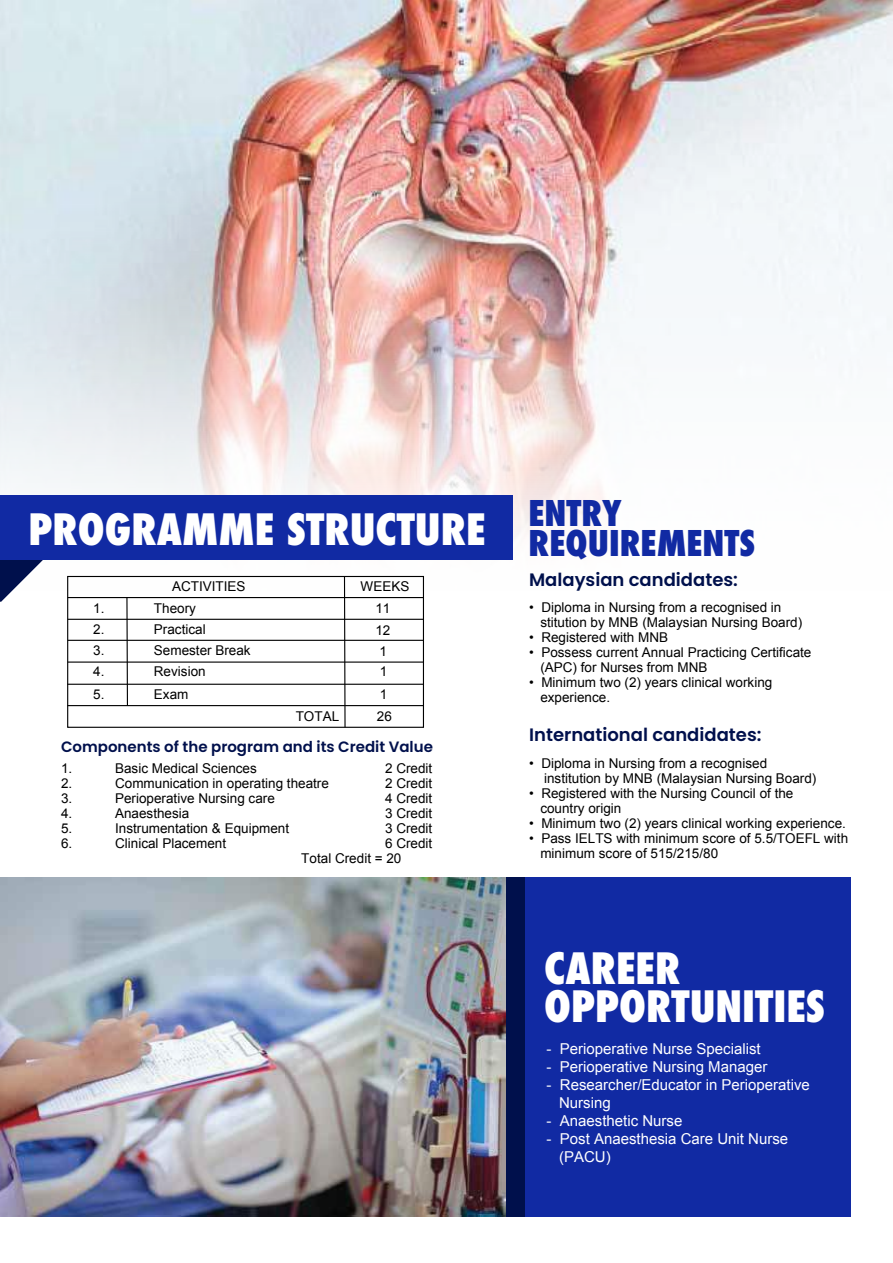
<style>
.page{position:relative;width:893px;height:1263px;background:#fff}
.page>*{position:absolute;margin:0;border:0;box-sizing:border-box;transform-origin:0 0}
.t1{font:800 condensed 42px/37.5px "Futura";color:#fff}
.t2{font:800 condensed 34.5px "Futura";color:#112aa3}
.t3{font:600 18px "Poppins";color:#00104c}
.t4{font:15px/18px "Arial";color:#fff}
.t5{font:600 15px "Poppins";color:#00104c}
.t6{font:13.5px/21.1px "Arial";color:#000}
</style>
<div class="page">
<img style="left:0;top:0;width:893px;height:576px">
<svg style="left:0;top:560px;width:49px;height:42px"></svg>
<div style="left:0;top:496px;width:513px;height:64px;background:#112aa3"></div>
<div style="left:515px;top:877px;width:336px;height:340px;background:#112aa3"></div>
<div style="left:0;top:877px;width:525px;height:340px;background:#00104c"></div>
<img style="left:0;top:877px;width:505px;height:340px">
<div style="left:67px;top:576px;width:357px;height:152px;border:1px solid #000"></div>
<hr style="left:68px;top:597px;width:355px;height:1px;background:#000">
<hr style="left:68px;top:619px;width:355px;height:1px;background:#000">
<hr style="left:68px;top:640px;width:355px;height:1px;background:#000">
<hr style="left:68px;top:661px;width:355px;height:2px;background:#000">
<hr style="left:67px;top:684px;width:356px;height:1px;background:#000">
<hr style="left:67px;top:705px;width:356px;height:1px;background:#000">
<svg style="left:343px;top:575px;width:3px;height:153px"></svg>
<svg style="left:126px;top:598px;width:3px;height:109px"></svg>
<h1 class="t1" style="left:29px;top:511px;width:595px">PROGRAMME STRUCTURE <sup>ENTRY</sup></h1>
<h2 class="t2" style="left:529px;top:520px;width:228px">REQUIREMENTS</h2>
<p class="t6" style="left:172px;top:576px;width:75px">ACTIVITIES</p>
<p class="t6" style="left:361px;top:576px;width:50px">WEEKS</p>
<p class="t6" style="left:93px;top:598px;width:13px;text-align:justify">1.<br>2.<br>3.<br>4.</p>
<p class="t6" style="left:93px;top:684px;width:13px">5.</p>
<p class="t6" style="left:375px;top:598px;width:17px;text-align:center">11<br>12<br>1<br>1</p>
<p class="t6" style="left:377px;top:683px;width:17px;line-height:22px">1<br>26</p>
<p class="t5" style="left:61px;top:738px;width:373px">Components of the program and its Credit Value</p>
<p class="t6" style="left:61px;top:758px;width:13px">1.</p>
<p class="t6" style="left:115px;top:758px;width:143px">Basic Medical Sciences</p>
<p class="t6" style="left:385px;top:758px;width:49px">2 Credit</p>
<p class="t6" style="left:61px;top:773px;width:13px">2.</p>
<p class="t6" style="left:115px;top:773px;width:215px">Communication in operating theatre</p>
<p class="t6" style="left:385px;top:773px;width:49px">2 Credit</p>
<p class="t6" style="left:61px;top:788px;width:13px">3.</p>
<p class="t6" style="left:115px;top:788px;width:161px">Perioperative Nursing care</p>
<p class="t6" style="left:385px;top:788px;width:49px">4 Credit</p>
<p class="t6" style="left:61px;top:803px;width:13px">4.</p>
<p class="t6" style="left:115px;top:803px;width:76px">Anaesthesia</p>
<p class="t6" style="left:385px;top:803px;width:49px">3 Credit</p>
<p class="t6" style="left:61px;top:818px;width:13px">5.</p>
<p class="t6" style="left:115px;top:818px;width:176px">Instrumentation &amp; Equipment</p>
<p class="t6" style="left:385px;top:818px;width:49px">3 Credit</p>
<p class="t6" style="left:61px;top:833px;width:13px">6.</p>
<p class="t6" style="left:115px;top:833px;width:113px">Clinical Placement</p>
<p class="t6" style="left:301px;top:836px;width:133px;line-height:15px;text-indent:84px">6 Credit<br>Total Credit = 20</p>
<p class="t6" style="left:154px;top:598px;width:98px">Theory<br>Practical<br>Semester Break<br>Revision</p>
<p class="t6" style="left:154px;top:684px;width:36px">Exam</p>
<p class="t6" style="left:296px;top:706px;width:45px">TOTAL</p>
<h3 class="t3" style="left:529px;top:569px;width:210px">Malaysian candidates:</h3>
<p class="t6" style="left:540px;top:600px;width:263px;line-height:15px;text-indent:-11px">• Diploma in Nursing from a recognised in stitution by MNB (Malaysian Nursing Board)</p>
<p class="t6" style="left:529px;top:626px;width:141px">• Registered with MNB</p>
<p class="t6" style="left:540px;top:645px;width:273px;line-height:15px;text-indent:-11px">• Possess current Annual Practicing Certificate (APC) for Nurses from MNB</p>
<p class="t6" style="left:540px;top:675px;width:233px;line-height:15px;text-indent:-11px">• Minimum two (2) years clinical working experience.</p>
<h3 class="t3" style="left:529px;top:724px;width:234px">International candidates:</h3>
<p class="t6" style="left:544px;top:756px;width:274px;line-height:15px;text-indent:-15px">• Diploma in Nursing from a recognised institution by MNB (Malaysian Nursing Board)</p>
<p class="t6" style="left:540px;top:786px;width:255px;line-height:15px;text-indent:-11px">• Registered with the Nursing Council of the country origin</p>
<p class="t6" style="left:529px;top:812px;width:318px">• Minimum two (2) years clinical working experience.</p>
<p class="t6" style="left:540px;top:831px;width:309px;line-height:15px;text-indent:-11px">• Pass IELTS with minimum score of 5.5/TOEFL with minimum score of 515/215/80</p>
<h1 class="t1" style="left:544px;top:950px;width:282px">CAREER<br>OPPORTUNITIES</h1>
<p class="t4" style="left:547px;top:1039px;width:216px">- Perioperative Nurse Specialist</p>
<p class="t4" style="left:547px;top:1057px;width:222px">- Perioperative Nursing Manager</p>
<p class="t4" style="left:559px;top:1075px;width:252px;text-indent:-13px">- Researcher/Educator in Perioperative<br>Nursing</p>
<p class="t4" style="left:547px;top:1111px;width:137px">- Anaesthetic Nurse</p>
<p class="t4" style="left:559px;top:1129px;width:231px;text-indent:-13px">- Post Anaesthesia Care Unit Nurse (PACU)</p>
</div>
